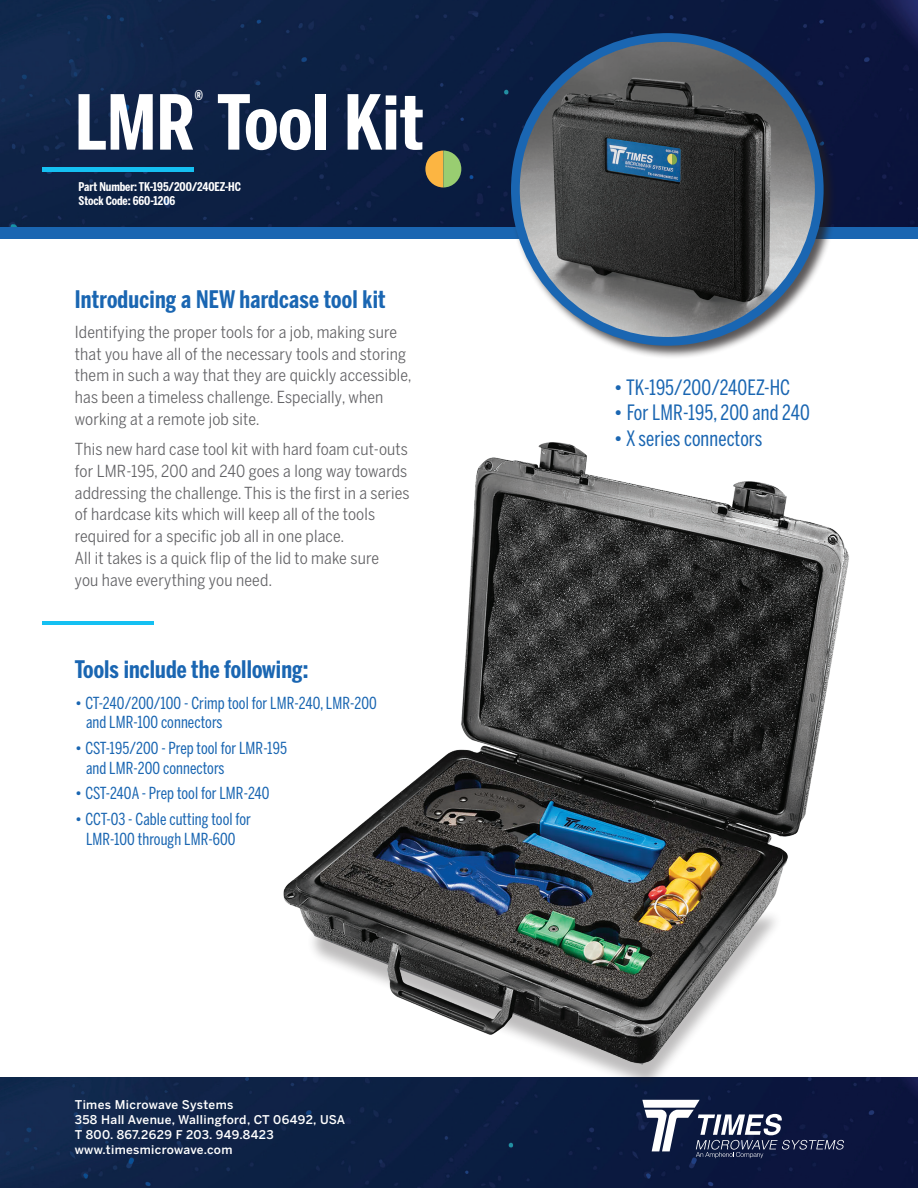
<style>
.page{position:relative;width:918px;height:1188px;background:#fff}
.page>*{position:absolute;margin:0;border:0;box-sizing:border-box;transform-origin:0 0}
.Benton_Subhead{font:700 75px "Benton Sans Comp";color:#fff;scale:1.05 1}
.t1{font:700 24px "Benton Sans Comp";letter-spacing:.005em;color:#1a66b2}
.t2{font:21px "Benton Sans Comp";letter-spacing:.005em;color:#1a66b2}
.t3{font:16.5px/21.8px "Benton Sans Cond";letter-spacing:.01em;color:#636366}
.t4{font:16.5px/19.5px "Benton Sans Comp";letter-spacing:.005em;color:#1a66b2}
.Benton_Subhead-2{font:700 13.5px "Benton Sans Comp";color:#fff;scale:1.05 1}
.t5{font:500 12px/15px "Benton Sans";letter-spacing:.03em;color:#fff}
.TOC_page_number{font:700 12px "Benton Sans Comp";letter-spacing:-.01em;color:#fff;scale:1.05 1}
</style>
<div class="page">
<img style="left:0;top:1077px;width:918px;height:111px">
<svg style="left:642px;top:1100px;width:202px;height:58px"></svg>
<div style="left:0;top:227px;width:918px;height:12px;background:#1a66b2"></div>
<img style="left:0;top:0;width:918px;height:227px">
<div style="left:509px;top:31px;width:328px;height:328px;background:#231f20;opacity:.75"></div>
<img style="left:515px;top:37px;width:304px;height:304px;border-radius:152px">
<div style="left:511px;top:33px;width:313px;height:313px;border:9px solid #1a66b2;border-radius:50%"></div>
<hr style="left:42px;top:621px;width:112px;height:4px;background:#15c0f2">
<hr style="left:42px;top:167px;width:152px;height:4px;background:#15c0f2">
<svg style="left:425px;top:151px;width:36px;height:36px"></svg>
<div style="left:306px;top:910px;width:478px;height:181px;background:#231f20;opacity:.3"></div>
<img style="left:283px;top:442px;width:566px;height:634px">
<p class="Benton_Subhead-2" style="left:195px;top:87px;width:9px">®</p>
<p class="Benton_Subhead" style="left:75px;top:79px;width:334px">LMR Tool Kit</p>
<p class="TOC_page_number" style="left:79px;top:180px;width:156px">Part Number: TK-195/200/240EZ-HC</p>
<p class="TOC_page_number" style="left:79px;top:194px;width:94px">Stock Code: 660-1206</p>
<p class="t1" style="left:75px;top:285px;width:312px">Introducing a NEW hardcase tool kit</p>
<p class="t3" style="left:75px;top:321px;width:338px">Identifying the proper tools for a job, making sure that you have all of the necessary tools and storing them in such a way that they are quickly accessible, has been a timeless challenge. Especially, when working at a remote job site.</p>
<p class="t3" style="left:75px;top:438px;width:336px">This new hard case tool kit with hard foam cut-outs for LMR-195, 200 and 240 goes a long way towards addressing the challenge. This is the first in a series of hardcase kits which will keep all of the tools required for a specific job all in one place.<br>All it takes is a quick flip of the lid to make sure<br>you have everything you need.</p>
<p class="t1" style="left:75px;top:655px;width:235px">Tools include the following:</p>
<p class="t4" style="left:86px;top:693px;width:292px;text-indent:-11px">• CT-240/200/100 - Crimp tool for LMR-240, LMR-200 and LMR-100 connectors</p>
<p class="t4" style="left:86px;top:738px;width:202px;text-indent:-11px">• CST-195/200 - Prep tool for LMR-195 and LMR-200 connectors</p>
<p class="t4" style="left:75px;top:784px;width:196px">• CST-240A - Prep tool for LMR-240</p>
<p class="t4" style="left:75px;top:810px;width:178px;text-align:center">• CCT-03 - Cable cutting tool for<br>LMR-100 through LMR-600</p>
<p class="t5" style="left:75px;top:1097px;width:272px">Times Microwave Systems<br>358 Hall Avenue, Wallingford, CT 06492, USA</p>
<p class="t5" style="left:75px;top:1127px;width:201px">T 800. 867.2629 F 203. 949.8423 www.timesmicrowave.com</p>
<p class="t2" style="left:613px;top:375px;width:178px">• TK-195/200/240EZ-HC</p>
<p class="t2" style="left:613px;top:401px;width:198px">• For LMR-195, 200 and 240</p>
<p class="t2" style="left:613px;top:427px;width:151px">• X series connectors</p>
</div>
